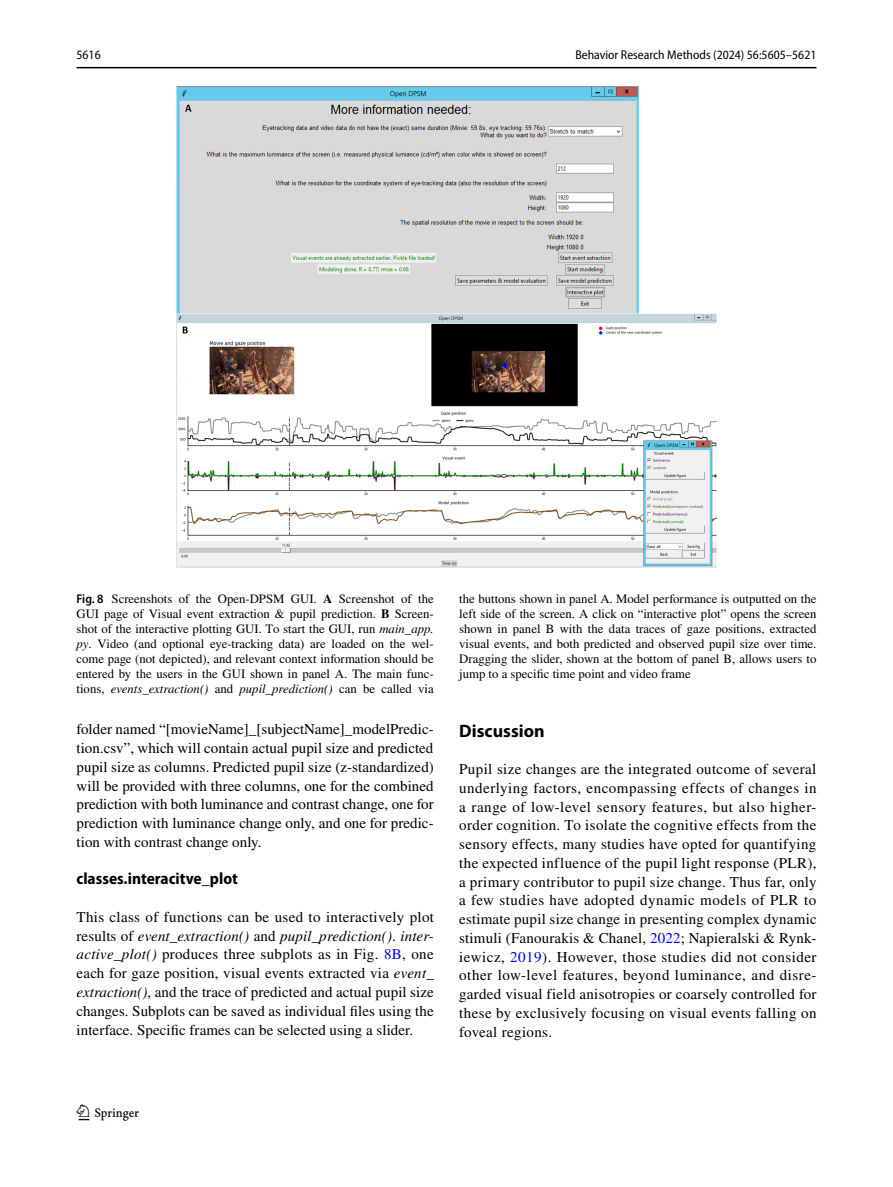
<style>
.page{position:relative;width:893px;height:1187px;background:#fff}
.page>*{position:absolute;margin:0;border:0;box-sizing:border-box;transform-origin:0 0}
.t1{font:22.5px "Springnew Regular 2";color:#000}
.t2{font:700 18px "Myriad Pro";color:#000}
.t3{font:700 semi-condensed 16.5px "Myriad Pro";color:#000}
.t4{font:15px/18.8px "STIX";letter-spacing:.005em;color:#000;text-align:justify}
.t5{font:12.75px/15px "STIX";color:#000;text-align:justify}
.t6{font:semi-condensed 12.75px "Myriad Pro";color:#000}
.s1{font-family:"Myriad Pro";font-weight:600;font-stretch:semi-condensed}
.s2{font-weight:700}
.s3{font-style:italic}
.s4{color:#00f}
</style>
<div class="page">
<hr style="left:77px;top:67px;width:739px;height:1px;background:#000">
<img style="left:176px;top:87px;width:540px;height:480px">
<p class="t6" style="left:77px;top:48px;width:26px">5616</p>
<p class="t6" style="left:575px;top:48px;width:243px">Behavior Research Methods (2024) 56:5605–5621</p>
<p class="t5" style="left:77px;top:591px;width:359px"><span class="s1">Fig. 8</span> Screenshots of the Open-DPSM GUI. <span class="s2">A</span> Screenshot of the GUI page of Visual event extraction &amp; pupil prediction. <span class="s2">B</span> Screen&shy;shot of the interactive plotting GUI. To start the GUI, run <span class="s3">main_app. py</span>. Video (and optional eye-tracking data) are loaded on the wel&shy;come page (not depicted), and relevant context information should be entered by the users in the GUI shown in panel A. The main func&shy;tions, <span class="s3">events_extraction()</span> and <span class="s3">pupil_prediction()</span> can be called via</p>
<p class="t5" style="left:459px;top:591px;width:359px">the buttons shown in panel A. Model performance is outputted on the left side of the screen. A click on “interactive plot” opens the screen shown in panel B with the data traces of gaze positions, extracted visual events, and both predicted and observed pupil size over time.<br>Dragging the slider, shown at the bottom of panel B, allows users to jump to a specific time point and video frame</p>
<p class="t4" style="left:77px;top:721px;width:359px">folder named “[movieName]_[subjectName]_modelPredic&shy;tion.csv”, which will contain actual pupil size and predicted pupil size as columns. Predicted pupil size (z-standardized) will be provided with three columns, one for the combined prediction with both luminance and contrast change, one for prediction with luminance change only, and one for predic&shy;tion with contrast change only.</p>
<p class="t3" style="left:77px;top:869px;width:163px">classes.interacitve_plot</p>
<p class="t4" style="left:77px;top:908px;width:359px">This class of functions can be used to interactively plot results of <span class="s3">event_extraction()</span> and <span class="s3">pupil_prediction()</span>. <span class="s3">inter&shy;active_plot()</span> produces three subplots as in Fig. <span class="s4">8B</span>, one each for gaze position, visual events extracted via <span class="s3">event_ extraction()</span>, and the trace of predicted and actual pupil size changes. Subplots can be saved as individual files using the interface. Specific frames can be selected using a slider.</p>
<p class="t2" style="left:459px;top:718px;width:87px">Discussion</p>
<p class="t4" style="left:459px;top:760px;width:359px">Pupil size changes are the integrated outcome of several underlying factors, encompassing effects of changes in a range of low-level sensory features, but also higher&shy;order cognition. To isolate the cognitive effects from the sensory effects, many studies have opted for quantifying the expected influence of the pupil light response (PLR), a primary contributor to pupil size change. Thus far, only a few studies have adopted dynamic models of PLR to estimate pupil size change in presenting complex dynamic stimuli (Fanourakis &amp; Chanel, <span class="s4">2022</span>; Napieralski &amp; Rynk&shy;iewicz, <span class="s4">2019</span>). However, those studies did not consider other low-level features, beyond luminance, and disre&shy;garded visual field anisotropies or coarsely controlled for these by exclusively focusing on visual events falling on foveal regions.</p>
<h1 class="t1" style="left:79px;top:1104px;width:62px">1 3</h1>
</div>
